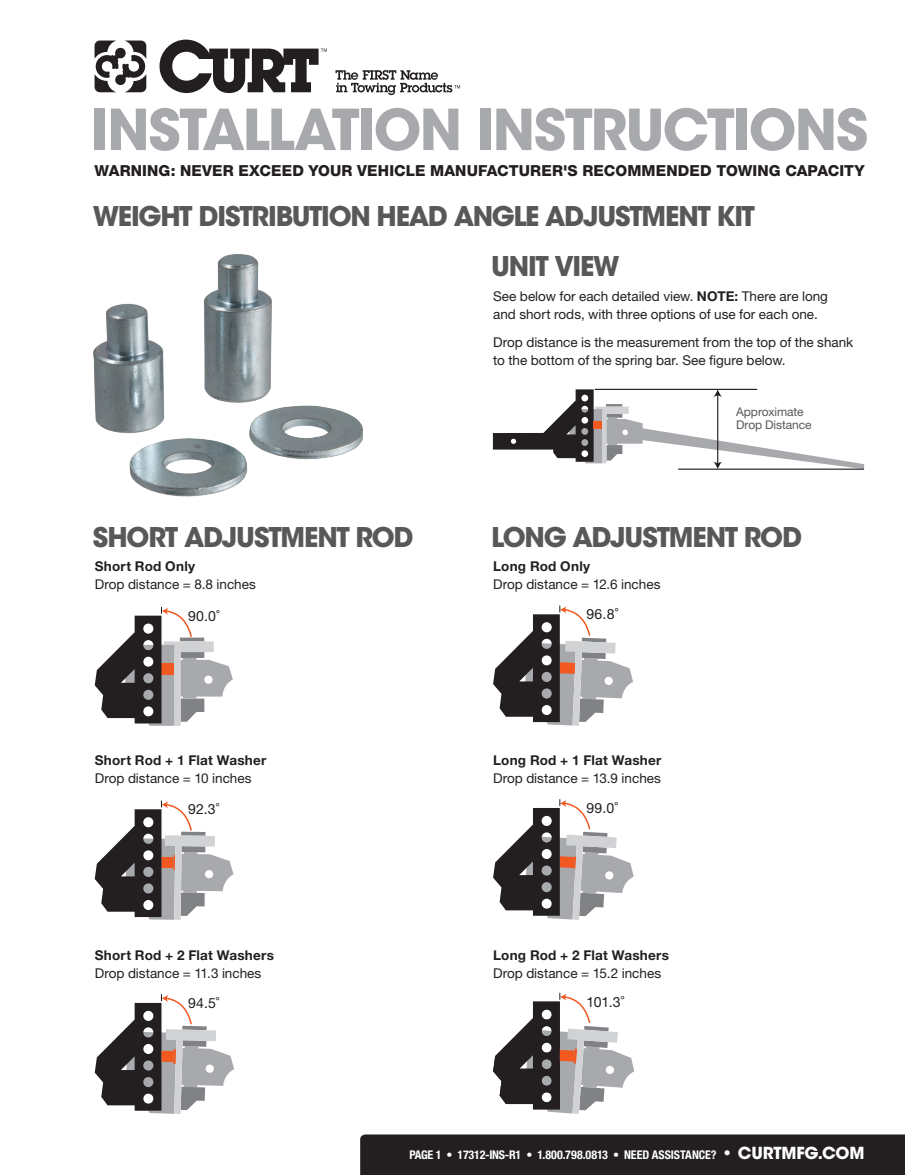
<style>
.page{position:relative;width:905px;height:1175px;background:#fff}
.page>*{position:absolute;margin:0;border:0;box-sizing:border-box;transform-origin:0 0}
.t1{font:700 55.95px "ITC Avant Garde Std";letter-spacing:-.03em;color:#a8a9ad}
.t2{font:700 27px "ITC Avant Garde Std";letter-spacing:-.045em;color:#57585a}
.t3{font:700 16.5px "ITC Avant Garde Std";color:#fff}
.t4{font:800 15.15px "Helvetica Neue LT Std";letter-spacing:.01em;color:#231f20}
.t5{font:14.1px "Helvetica Neue LT Std";letter-spacing:.02em;color:#231f20}
.t6{font:13.5px/18px "Helvetica Neue LT Std";color:#231f20}
.t7{font:700 13.5px "Helvetica Neue LT Std";letter-spacing:.02em;color:#231f20}
.t8{font:700 condensed 12px "Helvetica Neue LT Std";letter-spacing:-.01em;color:#fff}
.t9{font:12px/13.5px "Helvetica Neue LT Std";letter-spacing:-.005em;color:#57585a}
.s1{font-weight:700}
.s2{font-family:"ITC Avant Garde Std";font-stretch:normal;font-size:16.5px}
</style>
<div class="page">
<img style="left:93px;top:254px;width:270px;height:243px">
<svg style="left:95px;top:607px;width:138px;height:119px"></svg>
<svg style="left:493px;top:606px;width:140px;height:120px"></svg>
<svg style="left:95px;top:801px;width:138px;height:118px"></svg>
<svg style="left:493px;top:799px;width:140px;height:121px"></svg>
<svg style="left:95px;top:994px;width:139px;height:119px"></svg>
<div style="left:161px;top:1050px;width:13px;height:12px;background:#f15921"></div>
<hr style="left:173px;top:1049px;width:3px;height:14px;background:#f15921">
<svg style="left:493px;top:993px;width:141px;height:120px"></svg>
<hr style="left:678px;top:468px;width:185px;height:2px;background:#231f20">
<svg style="left:493px;top:389px;width:371px;height:80px"></svg>
<svg style="left:95px;top:41px;width:51px;height:51px"></svg>
<svg style="left:159px;top:40px;width:168px;height:53px"></svg>
<svg style="left:335px;top:70px;width:125px;height:25px"></svg>
<div style="left:360px;top:1134px;width:544px;height:40px;background:#231f20"></div>
<h1 class="t1" style="left:91px;top:93px;width:776px">INSTALLATION INSTRUCTIONS</h1>
<p class="t4" style="left:94px;top:161px;width:771px">WARNING: NEVER EXCEED YOUR VEHICLE MANUFACTURER'S RECOMMENDED TOWING CAPACITY</p>
<h2 class="t2" style="left:93px;top:198px;width:663px">WEIGHT DISTRIBUTION HEAD ANGLE ADJUSTMENT KIT</h2>
<h2 class="t2" style="left:491px;top:248px;width:130px">UNIT VIEW</h2>
<p class="t6" style="left:493px;top:287px;width:336px">See below for each detailed view. <span class="s1">NOTE:</span> There are long and short rods, with three options of use for each one.</p>
<p class="t6" style="left:493px;top:333px;width:362px">Drop distance is the measurement from the top of the shank to the bottom of the spring bar. See figure below.</p>
<p class="t9" style="left:736px;top:404px;width:77px">Approximate<br>Drop Distance</p>
<h2 class="t2" style="left:93px;top:519px;width:322px">SHORT ADJUSTMENT ROD</h2>
<h2 class="t2" style="left:491px;top:519px;width:312px">LONG ADJUSTMENT ROD</h2>
<p class="t7" style="left:95px;top:558px;width:102px">Short Rod Only</p>
<p class="t6" style="left:95px;top:575px;width:163px">Drop distance = 8.8 inches</p>
<p class="t7" style="left:493px;top:558px;width:99px">Long Rod Only</p>
<p class="t6" style="left:493px;top:575px;width:169px">Drop distance = 12.6 inches</p>
<p class="t5" style="left:188px;top:607px;width:33px">90.0˚</p>
<p class="t5" style="left:586px;top:606px;width:33px">96.8˚</p>
<p class="t7" style="left:95px;top:752px;width:173px">Short Rod + 1 Flat Washer</p>
<p class="t6" style="left:95px;top:769px;width:158px">Drop distance = 10 inches</p>
<p class="t7" style="left:493px;top:752px;width:170px">Long Rod + 1 Flat Washer</p>
<p class="t6" style="left:493px;top:769px;width:169px">Drop distance = 13.9 inches</p>
<p class="t5" style="left:188px;top:801px;width:33px">92.3˚</p>
<p class="t5" style="left:586px;top:799px;width:33px">99.0˚</p>
<p class="t7" style="left:95px;top:946px;width:181px">Short Rod + 2 Flat Washers</p>
<p class="t6" style="left:95px;top:963px;width:168px">Drop distance = 11.3 inches</p>
<p class="t7" style="left:493px;top:946px;width:177px">Long Rod + 2 Flat Washers</p>
<p class="t6" style="left:493px;top:963px;width:169px">Drop distance = 15.2 inches</p>
<p class="t5" style="left:188px;top:994px;width:33px">94.5˚</p>
<p class="t5" style="left:586px;top:993px;width:39px">101.3˚</p>
<p class="t8" style="left:409px;top:1147px;width:341px">PAGE 1 • 17312-INS-R1 • 1.800.798.0813 • NEED ASSISTANCE? <span class="s2">• CURTM</span></p>
<p class="t3" style="left:796px;top:1142px;width:41px">FG.COM</p>
</div>
